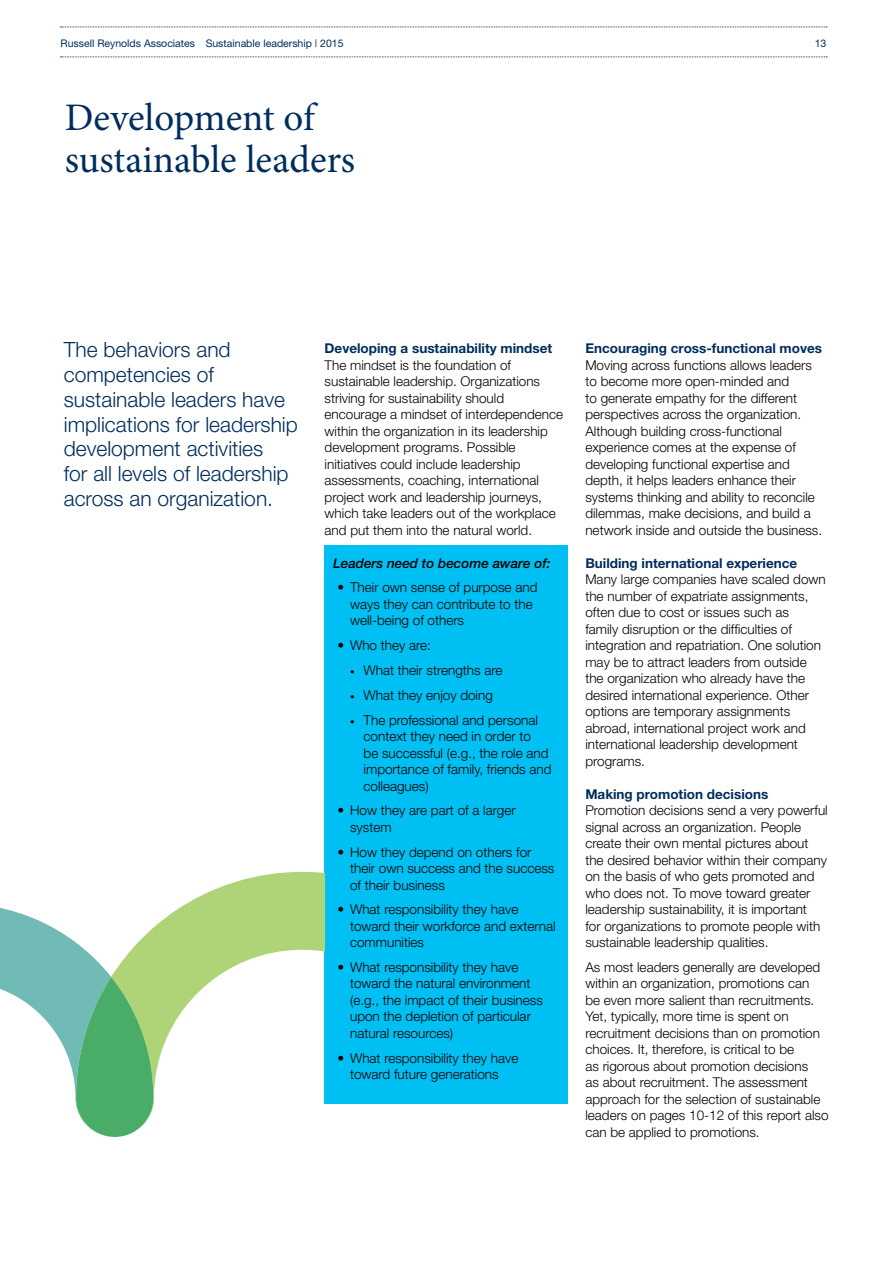
<style>
.page{position:relative;width:893px;height:1263px;background:#fff}
.page>*{position:absolute;margin:0;border:0;box-sizing:border-box;transform-origin:0 0}
.t1{font:39px/41.2px "Minion Pro";letter-spacing:-.005em;color:#002d5c}
.t2{font:300 21px/24.8px "Helvetica Neue";color:#002d5c}
.t3{font:300 13.5px/16.5px "Helvetica Neue";color:#000}
.t4{font:700 13.5px "Helvetica Neue";color:#002d5c}
.t5{font:italic 500 13.5px "Helvetica Neue";color:#000}
.t6{font:10.5px "Helvetica Neue";color:#002d5c}
.s1{font-size:9px}
</style>
<div class="page">
<svg style="left:61px;top:57px;width:766px;height:1px"></svg>
<svg style="left:61px;top:27px;width:766px;height:1px"></svg>
<div style="left:325px;top:546px;width:243px;height:558px;background:#00c0f3"></div>
<svg style="left:153px;top:872px;width:172px;height:234px"></svg>
<svg style="left:0;top:908px;width:153px;height:229px"></svg>
<p class="t6" style="left:61px;top:37px;width:284px">Russell Reynolds Associates Sustainable leadership | 2015</p>
<p class="t6" style="left:815px;top:37px;width:13px">13</p>
<h1 class="t1" style="left:65px;top:98px;width:292px">Development of sustainable leaders</h1>
<h2 class="t2" style="left:64px;top:337px;width:236px">The behaviors and competencies of sustainable leaders have implications for leadership development activities<br>for all levels of leadership across an organization.</h2>
<p class="t4" style="left:325px;top:340px;width:229px">Developing a sustainability mindset</p>
<p class="t3" style="left:325px;top:356px;width:240px">The mindset is the foundation of sustainable leadership. Organizations striving for sustainability should encourage a mindset of interdependence within the organization in its leadership development programs. Possible initiatives could include leadership assessments, coaching, international project work and leadership journeys, which take leaders out of the workplace and put them into the natural world.</p>
<p class="t5" style="left:333px;top:555px;width:219px">Leaders need to become aware of:</p>
<p class="t3" style="left:350px;top:579px;width:189px;text-indent:-13px">• Their own sense of purpose and ways they can contribute to the well-being of others</p>
<p class="t3" style="left:337px;top:637px;width:95px">• Who they are:</p>
<p class="t3" style="left:350px;top:662px;width:154px"><span class="s1">•</span> What their strengths are</p>
<p class="t3" style="left:350px;top:686px;width:144px"><span class="s1">•</span> What they enjoy doing</p>
<p class="t3" style="left:364px;top:711px;width:189px;text-indent:-14px"><span class="s1">•</span> The professional and personal context they need in order to<br>be successful (e.g., the role and importance of family, friends and colleagues)</p>
<p class="t3" style="left:350px;top:802px;width:167px;text-indent:-13px">• How they are part of a larger system</p>
<p class="t3" style="left:350px;top:843px;width:206px;text-indent:-13px">• How they depend on others for their own success and the success of their business</p>
<p class="t3" style="left:350px;top:901px;width:207px;text-indent:-13px">• What responsibility they have toward their workforce and external communities</p>
<p class="t3" style="left:350px;top:959px;width:194px;text-indent:-13px">• What responsibility they have toward the natural environment (e.g., the impact of their business upon the depletion of particular natural resources)</p>
<p class="t3" style="left:337px;top:1049px;width:183px;text-align:center">• What responsibility they have toward future generations</p>
<p class="t4" style="left:585px;top:340px;width:238px">Encouraging cross-functional moves</p>
<p class="t3" style="left:585px;top:356px;width:238px">Moving across functions allows leaders to become more open-minded and<br>to generate empathy for the different perspectives across the organization.<br>Although building cross-functional experience comes at the expense of developing functional expertise and depth, it helps leaders enhance their systems thinking and ability to reconcile dilemmas, make decisions, and build a network inside and outside the business.</p>
<p class="t4" style="left:585px;top:554px;width:213px">Building international experience</p>
<p class="t3" style="left:585px;top:571px;width:242px">Many large companies have scaled down the number of expatriate assignments, often due to cost or issues such as<br>family disruption or the difficulties of integration and repatriation. One solution may be to attract leaders from outside the organization who already have the desired international experience. Other options are temporary assignments abroad, international project work and international leadership development programs.</p>
<p class="t4" style="left:585px;top:785px;width:184px">Making promotion decisions</p>
<p class="t3" style="left:585px;top:802px;width:244px">Promotion decisions send a very powerful signal across an organization. People create their own mental pictures about the desired behavior within their company on the basis of who gets promoted and who does not. To move toward greater leadership sustainability, it is important<br>for organizations to promote people with sustainable leadership qualities.</p>
<p class="t3" style="left:585px;top:958px;width:245px">As most leaders generally are developed within an organization, promotions can<br>be even more salient than recruitments.<br>Yet, typically, more time is spent on recruitment decisions than on promotion choices. It, therefore, is critical to be<br>as rigorous about promotion decisions<br>as about recruitment. The assessment approach for the selection of sustainable leaders on pages 10-12 of this report also can be applied to promotions.</p>
</div>
